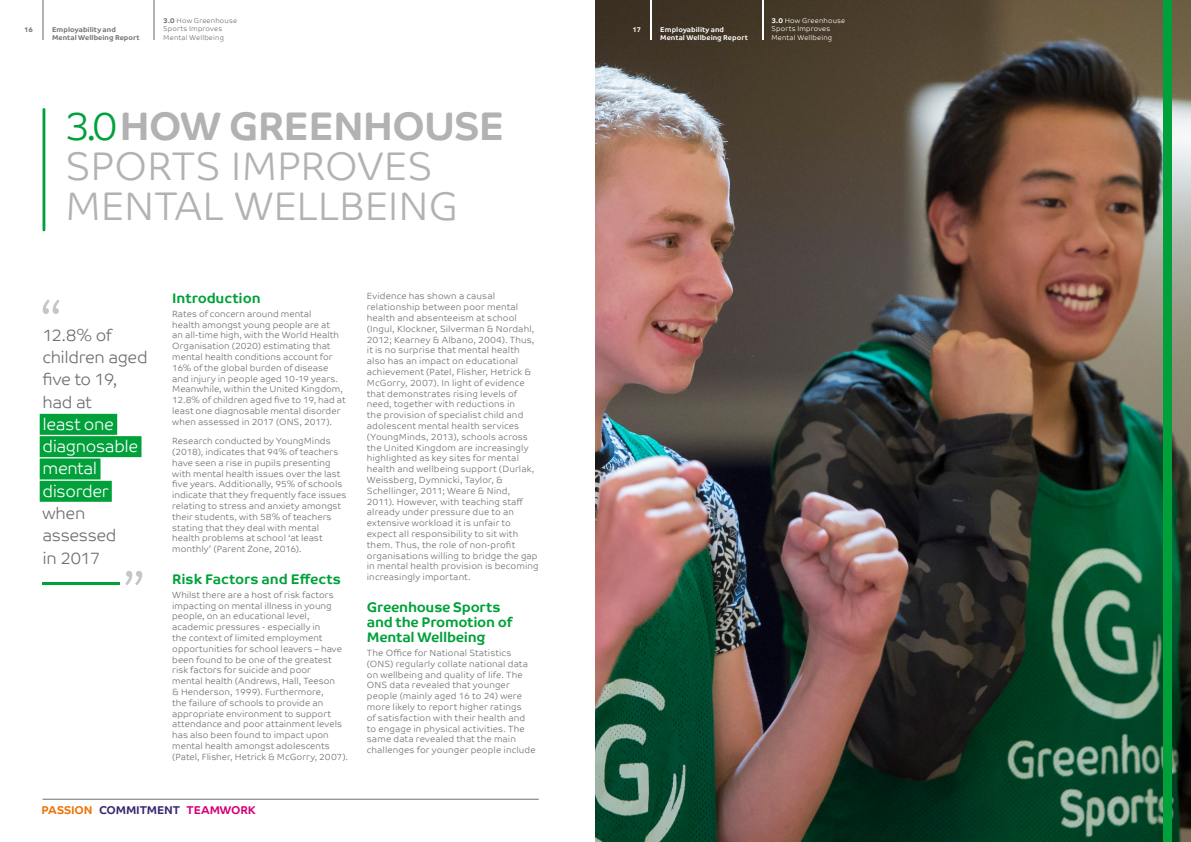
<style>
.page{position:relative;width:1191px;height:842px;background:#fff}
.page>*{position:absolute;margin:0;border:0;box-sizing:border-box;transform-origin:0 0}
.t1{font:300 40px/40px "Co Text";letter-spacing:-.01em;color:#b2b2b2}
.t2{font:300 16.7px/22.3px "Co Text";letter-spacing:-.025em;color:#706f6f}
.t3{font:300 16.7px/22.3px "Co Text";letter-spacing:-.025em;color:#fff}
.t4{font:700 14px/15px "Co Text";letter-spacing:-.015em;color:#00a13a}
.t5{font:700 11.4px "Co Text";letter-spacing:-.015em;color:#3a2670}
.t6{font:300 9px/10.8px "Co Text";letter-spacing:.01em;color:#706f6f}
.t7{font:300 7px/8.4px "Co Text";letter-spacing:.025em;color:#fff}
.t8{font:300 7px/8.4px "Co Text";letter-spacing:.025em;color:#706f6f}
.t9{font:700 7px/8px "Co Text";letter-spacing:.005em;color:#fff}
.t10{font:700 7px "Co Text";letter-spacing:.005em;color:#706f6f}
.s1{font-weight:700}
.s2{color:#00a13a}
.s3{color:#ee7203}
.s4{color:#d40075}
</style>
<div class="page">
<img style="left:595px;top:0;width:596px;height:842px">
<hr style="left:43px;top:109px;width:2px;height:121px;background:#00a13a">
<div style="left:40px;top:414px;width:77px;height:21px;background:#00a13a"></div>
<div style="left:40px;top:436px;width:101px;height:21px;background:#00a13a"></div>
<div style="left:40px;top:458px;width:61px;height:21px;background:#00a13a"></div>
<div style="left:40px;top:481px;width:72px;height:21px;background:#00a13a"></div>
<svg style="left:43px;top:299px;width:17px;height:15px"></svg>
<svg style="left:125px;top:571px;width:17px;height:14px"></svg>
<hr style="left:43px;top:582px;width:77px;height:3px;background:#00a13a">
<div style="left:1163px;top:0;width:9px;height:842px;background:#00a13a"></div>
<hr style="left:650px;top:0;width:2px;height:40px;background:#fff">
<hr style="left:762px;top:0;width:1px;height:40px;background:#fff">
<hr style="left:43px;top:0;width:1px;height:40px;background:#b2b2b2">
<hr style="left:154px;top:0;width:1px;height:40px;background:#b2b2b2">
<hr style="left:43px;top:799px;width:496px;height:1px;background:#706f6f">
<p class="t10" style="left:24px;top:27px;width:10px">16</p>
<p class="t8" style="left:163px;top:17px;width:75px"><span class="s1">3.0</span> How Greenhouse<br>Sports Improves<br>Mental Wellbeing</p>
<p class="t10" style="left:52px;top:26px;width:65px">Employability and</p>
<p class="t9" style="left:632px;top:26px;width:10px">17</p>
<p class="t10" style="left:52px;top:34px;width:89px">Mental Wellbeing Report</p>
<p class="t9" style="left:660px;top:26px;width:89px">Employability and<br>Mental Wellbeing Report</p>
<p class="t7" style="left:771px;top:17px;width:75px"><span class="s1">3.0</span> How Greenhouse<br>Sports Improves<br>Mental Wellbeing</p>
<h1 class="t1" style="left:65px;top:109px;width:441px"><span class="s2">3.0</span><span class="s1">HOW GREENHOUSE<br></span>SPORTS IMPROVES<br>MENTAL WELLBEING</h1>
<h2 class="t2" style="left:43px;top:324px;width:107px">12.8% of children aged five to 19, had at</h2>
<h2 class="t3" style="left:43px;top:414px;width:97px">least one diagnosable mental disorder</h2>
<h2 class="t2" style="left:43px;top:503px;width:76px">when assessed in 2017</h2>
<h3 class="t4" style="left:172px;top:292px;width:90px">Introduction</h3>
<p class="t6" style="left:172px;top:309px;width:175px">Rates of concern around mental<br>health amongst young people are at<br>an all-time high, with the World Health Organisation (2020) estimating that mental health conditions account for 16% of the global burden of disease and injury in people aged 10-19 years.<br>Meanwhile, within the United Kingdom, 12.8% of children aged five to 19, had at least one diagnosable mental disorder when assessed in 2017 (ONS, 2017).</p>
<p class="t6" style="left:172px;top:436px;width:176px">Research conducted by YoungMinds (2018), indicates that 94% of teachers have seen a rise in pupils presenting with mental health issues over the last five years. Additionally, 95% of schools indicate that they frequently face issues relating to stress and anxiety amongst their students, with 58% of teachers stating that they deal with mental health problems at school ‘at least monthly’ (Parent Zone, 2016).</p>
<h3 class="t4" style="left:172px;top:572px;width:170px">Risk Factors and Effects</h3>
<p class="t6" style="left:172px;top:590px;width:177px">Whilst there are a host of risk factors impacting on mental illness in young people, on an educational level, academic pressures - especially in<br>the context of limited employment opportunities for school leavers – have been found to be one of the greatest risk factors for suicide and poor<br>mental health (Andrews, Hall, Teeson<br>&amp; Henderson, 1999). Furthermore,<br>the failure of schools to provide an appropriate environment to support attendance and poor attainment levels has also been found to impact upon mental health amongst adolescents (Patel, Flisher, Hetrick &amp; McGorry, 2007).</p>
<p class="t5" style="left:42px;top:803px;width:216px"><span class="s3">PASSION</span> COMMITMENT <span class="s4">TEAMWORK</span></p>
<p class="t6" style="left:367px;top:292px;width:173px">Evidence has shown a causal relationship between poor mental health and absenteeism at school (Ingul, Klockner, Silverman &amp; Nordahl, 2012; Kearney &amp; Albano, 2004). Thus, it is no surprise that mental health also has an impact on educational achievement (Patel, Flisher, Hetrick &amp; McGorry, 2007). In light of evidence that demonstrates rising levels of need, together with reductions in<br>the provision of specialist child and adolescent mental health services (YoungMinds, 2013), schools across the United Kingdom are increasingly highlighted as key sites for mental health and wellbeing support (Durlak, Weissberg, Dymnicki, Taylor, &amp; Schellinger, 2011; Weare &amp; Nind, 2011). However, with teaching staff already under pressure due to an extensive workload it is unfair to expect all responsibility to sit with them. Thus, the role of non-profit organisations willing to bridge the gap in mental health provision is becoming increasingly important.</p>
<h3 class="t4" style="left:367px;top:601px;width:147px">Greenhouse Sports and the Promotion of<br>Mental Wellbeing</h3>
<p class="t6" style="left:367px;top:647px;width:170px">The Office for National Statistics (ONS) regularly collate national data on wellbeing and quality of life. The ONS data revealed that younger people (mainly aged 16 to 24) were more likely to report higher ratings<br>of satisfaction with their health and to engage in physical activities. The same data revealed that the main challenges for younger people include</p>
</div>
